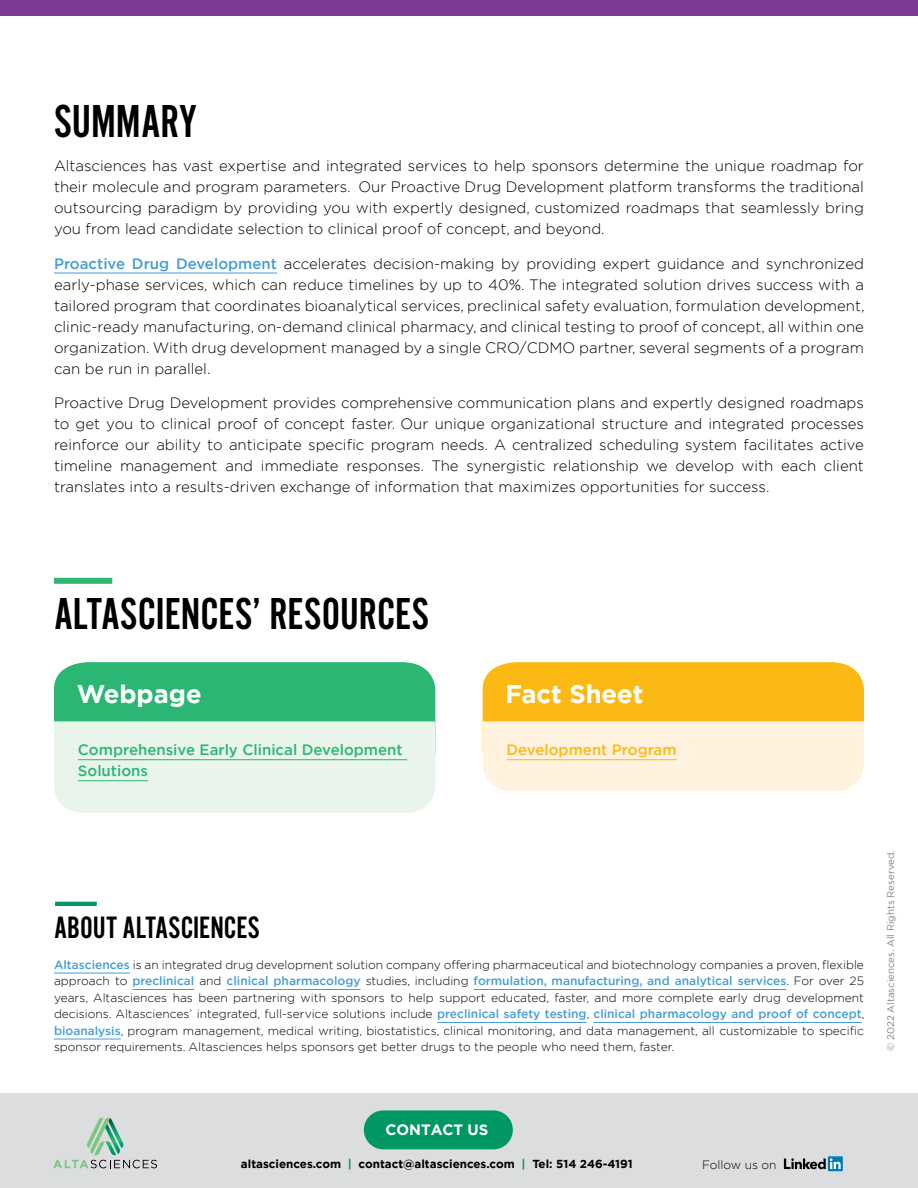
<style>
.page{position:relative;width:918px;height:1188px;background:#fff}
.page>*{position:absolute;margin:0;border:0;box-sizing:border-box;transform-origin:0 0}
.title_H2{font:48px "Alternate Got No 2 D";color:#000}
.Subtitle_H2{font:46.5px "Alternate Got No 2 D";color:#000}
.title_H2-2{font:32.1px "Alternate Got No 2 D";color:#000}
.Subtitle_H2-2{font:700 25.5px "Gotham";color:#fff}
.t1{font:500 19.5px "Futura Std";letter-spacing:-.01em;color:#000}
.Body{font:300 15px/21px "Gotham";color:#000;text-align:justify}
.Body-2{font:500 15px/21px "Gotham";color:#2bb673}
.Body-3{font:500 15px "Gotham";color:#fdb913}
.t2{font:700 15px "Gotham";color:#fff}
.Body-4{font:300 12px/16.5px "Gotham";color:#000;text-align:justify}
.t3{font:700 11.7px "Gotham";color:#000}
.t4{font:9.75px "Gotham";color:#808285}
.s1{font-weight:500;color:#459dd7}
.s2{font-family:"Helvetica Neue LT Std";font-weight:300;font-size:15px}
.s3{color:#009767}
</style>
<div class="page">
<div style="left:0;top:1094px;width:918px;height:94px;background:#dcddde"></div>
<hr style="left:54px;top:973px;width:76px;height:1px;background:#459dd7">
<hr style="left:132px;top:989px;width:62px;height:1px;background:#459dd7">
<hr style="left:227px;top:989px;width:134px;height:1px;background:#459dd7">
<hr style="left:474px;top:989px;width:312px;height:1px;background:#459dd7">
<hr style="left:437px;top:1022px;width:150px;height:1px;background:#459dd7">
<hr style="left:594px;top:1022px;width:268px;height:1px;background:#459dd7">
<hr style="left:54px;top:1039px;width:67px;height:1px;background:#459dd7">
<div style="left:828px;top:1156px;width:15px;height:15px;background:#007bb6"></div>
<svg style="left:784px;top:1158px;width:57px;height:11px"></svg>
<svg style="left:53px;top:1118px;width:104px;height:50px"></svg>
<hr style="left:55px;top:902px;width:42px;height:4px;background:#009767">
<div style="left:364px;top:1110px;width:149px;height:39px;background:#009767;border-radius:19px"></div>
<div style="left:0;top:0;width:918px;height:15px;background:#7c3996"></div>
<div style="left:54px;top:662px;width:381px;height:59px;background:#2bb673"></div>
<div style="left:483px;top:662px;width:381px;height:59px;background:#fdb913"></div>
<div style="left:54px;top:721px;width:381px;height:92px;background:#e9f4eb"></div>
<div style="left:483px;top:721px;width:381px;height:70px;background:#fff3df"></div>
<div style="left:54px;top:578px;width:58px;height:6px;background:#2bb673"></div>
<hr style="left:78px;top:759px;width:329px;height:1px;background:#2bb673">
<hr style="left:78px;top:780px;width:70px;height:1px;background:#2bb673">
<hr style="left:507px;top:759px;width:170px;height:1px;background:#fdb913">
<hr style="left:54px;top:273px;width:223px;height:1px;background:#459dd7">
<h2 class="title_H2" style="left:54px;top:95px;width:144px">SUMMARY</h2>
<p class="Body" style="left:54px;top:155px;width:812px">Altasciences has vast expertise and integrated services to help sponsors determine the unique roadmap for their molecule and program parameters. Our Proactive Drug Development platform transforms the traditional outsourcing paradigm by providing you with expertly designed, customized roadmaps that seamlessly bring you from lead candidate selection to clinical proof of concept, and beyond.</p>
<p class="Body" style="left:54px;top:252px;width:812px"><span class="s1">Proactive Drug Development</span> accelerates decision-making by providing expert guidance and synchronized early-phase services, which can reduce timelines by up to 40%. The integrated solution drives success with a tailored program that coordinates bioanalytical services, preclinical safety evaluation, formulation development, clinic-ready manufacturing, on-demand clinical pharmacy, and clinical testing to proof of concept, all within one organization. With drug development managed by a single CRO/CDMO partner, several segments of a program can be run in parallel.</p>
<p class="Body" style="left:54px;top:392px;width:812px">Proactive Drug Development provides comprehensive communication plans and expertly designed roadmaps to get you to clinical proof of concept faster. Our unique organizational structure and integrated processes reinforce our ability to anticipate specific program needs. A centralized scheduling system facilitates active timeline management and immediate responses. The synergistic relationship we develop with each client translates into a results-driven exchange of information that maximizes opportunities for success.</p>
<h2 class="Subtitle_H2" style="left:54px;top:589px;width:376px">ALTASCIENCES’ RESOURCES</h2>
<h2 class="Subtitle_H2-2" style="left:77px;top:677px;width:126px">Webpage</h2>
<h2 class="Subtitle_H2-2" style="left:505px;top:677px;width:140px">Fact Sheet</h2>
<p class="Body-2" style="left:78px;top:739px;width:326px">Comprehensive Early Clinical Development<br>Solutions</p>
<p class="Body-3" style="left:507px;top:740px;width:172px">Development Program</p>
<h2 class="title_H2-2" style="left:54px;top:911px;width:207px">ABOUT ALTASCIENCES</h2>
<p class="Body-4" style="left:54px;top:956px;width:812px"><span class="s1">Altasciences</span> is an integrated drug development solution company offering pharmaceutical and biotechnology companies a proven, flexible approach to <span class="s1">preclinical</span> and <span class="s1">clinical pharmacology</span> studies, including <span class="s1">formulation, manufacturing, and analytical services</span>. For over 25 years, Altasciences has been partnering with sponsors to help support educated, faster, and more complete early drug development decisions. Altasciences’ integrated, full-service solutions include <span class="s1">preclinical safety testing</span>, <span class="s1">clinical pharmacology and proof of concept</span>, <span class="s1">bioanalysis</span>, program management, medical writing, biostatistics, clinical monitoring, and data management, all customizable to specific sponsor requirements. Altasciences helps sponsors get better drugs to the people who need them, faster.</p>
<p class="t4" style="left:884px;top:1051px;width:202px;rotate:-90deg">© 2022 Altasciences. All Rights Reserved.</p>
<p class="t2" style="left:385px;top:1120px;width:105px">CONTACT US</p>
<h3 class="t1" style="left:682px;top:1146px;width:123px"><span class="s2">The</span> Altascientist</h3>
<p class="t3" style="left:241px;top:1157px;width:393px">altasciences.com <span class="s3">|</span> contact@altasciences.com <span class="s3">|</span> Tel: 514 246-4191</p>
<p class="Body-4" style="left:702px;top:1156px;width:76px">Follow us on</p>
</div>
